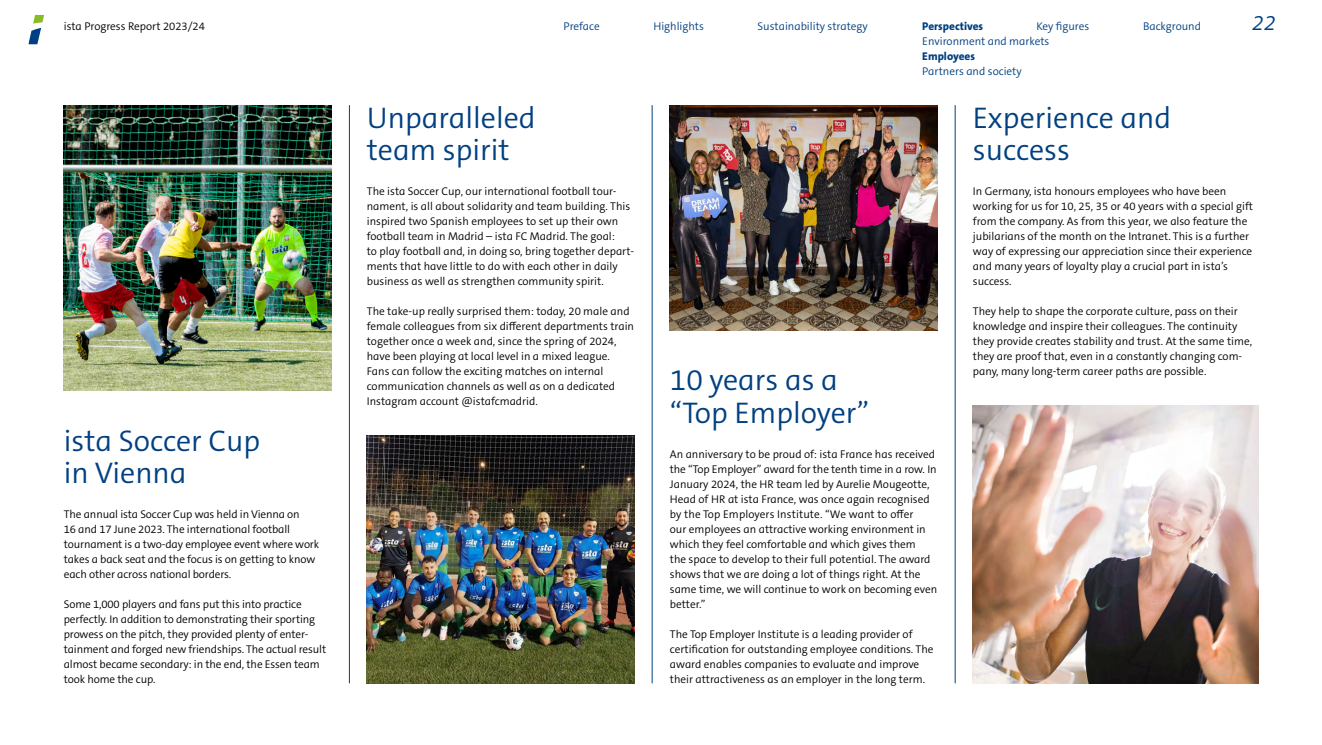
<style>
.page{position:relative;width:1322px;height:745px;background:#fff}
.page>*{position:absolute;margin:0;border:0;box-sizing:border-box;transform-origin:0 0}
.t1{font:30px/32.5px "The Sansfor Ista Sm Lt";color:#004082}
.t2{font:italic 21.25px "The Sansfor Ista Sm Lt";color:#004082}
.t3{font:11.25px/15px "The Sansfor Ista Sm Lt";color:#000}
.t4{font:11.25px "The Sansfor Ista Sm Lt";color:#004082}
.t5{font:800 11.25px "The Sansfor Ista";color:#004082}
</style>
<div class="page">
<img style="left:64px;top:105px;width:267px;height:285px">
<img style="left:367px;top:435px;width:267px;height:247px">
<img style="left:670px;top:105px;width:267px;height:225px">
<img style="left:973px;top:405px;width:285px;height:278px">
<svg style="left:28px;top:15px;width:17px;height:30px"></svg>
<hr style="left:349px;top:105px;width:1px;height:578px;background:#004082">
<hr style="left:652px;top:105px;width:1px;height:578px;background:#004082">
<hr style="left:955px;top:105px;width:1px;height:578px;background:#004082">
<p class="t3" style="left:64px;top:19px;width:143px">ista Progress Report 2023/24</p>
<p class="t4" style="left:563px;top:19px;width:38px">Preface</p>
<p class="t4" style="left:653px;top:19px;width:52px">Highlights</p>
<p class="t4" style="left:757px;top:19px;width:112px">Sustainability strategy</p>
<p class="t5" style="left:922px;top:19px;width:62px">Perspectives</p>
<p class="t4" style="left:1036px;top:19px;width:54px">Key figures</p>
<p class="t4" style="left:1143px;top:19px;width:60px">Background</p>
<h2 class="t2" style="left:1252px;top:9px;width:25px">22</h2>
<p class="t4" style="left:922px;top:34px;width:129px">Environment and markets</p>
<p class="t5" style="left:922px;top:49px;width:54px">Employees</p>
<p class="t4" style="left:922px;top:64px;width:101px">Partners and society</p>
<h1 class="t1" style="left:367px;top:101px;width:170px">Unparalleled team spirit</h1>
<p class="t3" style="left:367px;top:184px;width:269px">The ista Soccer Cup, our international football tour&shy;nament, is all about solidarity and team building. This inspired two Spanish employees to set up their own football team in Madrid – ista FC Madrid. The goal:<br>to play football and, in doing so, bring together depart&shy;ments that have little to do with each other in daily business as well as strengthen community spirit.</p>
<p class="t3" style="left:367px;top:304px;width:269px">The take-up really surprised them: today, 20 male and female colleagues from six different departments train together once a week and, since the spring of 2024, have been playing at local level in a mixed league.<br>Fans can follow the exciting matches on internal communication channels as well as on a dedicated Instagram account @istafcmadrid.</p>
<h1 class="t1" style="left:64px;top:424px;width:198px">ista Soccer Cup in Vienna</h1>
<p class="t3" style="left:64px;top:506px;width:257px">The annual ista Soccer Cup was held in Vienna on<br>16 and 17 June 2023. The international football tournament is a two-day employee event where work takes a back seat and the focus is on getting to know each other across national borders.</p>
<p class="t3" style="left:64px;top:596px;width:264px">Some 1,000 players and fans put this into practice perfectly. In addition to demonstrating their sporting prowess on the pitch, they provided plenty of enter&shy;tainment and forged new friendships. The actual result almost became secondary: in the end, the Essen team took home the cup.</p>
<h1 class="t1" style="left:973px;top:101px;width:200px">Experience and success</h1>
<p class="t3" style="left:973px;top:184px;width:282px">In Germany, ista honours employees who have been working for us for 10, 25, 35 or 40 years with a special gift from the company. As from this year, we also feature the jubilarians of the month on the Intranet. This is a further way of expressing our appreciation since their experience and many years of loyalty play a crucial part in ista’s success.</p>
<p class="t3" style="left:973px;top:304px;width:281px">They help to shape the corporate culture, pass on their knowledge and inspire their colleagues. The continuity they provide creates stability and trust. At the same time, they are proof that, even in a constantly changing com&shy;pany, many long-term career paths are possible.</p>
<h1 class="t1" style="left:670px;top:364px;width:201px">10 years as a “Top Employer”</h1>
<p class="t3" style="left:670px;top:446px;width:269px">An anniversary to be proud of: ista France has received the “Top Employer” award for the tenth time in a row. In January 2024, the HR team led by Aurelie Mougeotte, Head of HR at ista France, was once again recognised by the Top Employers Institute. “We want to offer<br>our employees an attractive working environment in which they feel comfortable and which gives them<br>the space to develop to their full potential. The award shows that we are doing a lot of things right. At the same time, we will continue to work on becoming even better.”</p>
<p class="t3" style="left:670px;top:626px;width:265px">The Top Employer Institute is a leading provider of certification for outstanding employee conditions. The award enables companies to evaluate and improve their attractiveness as an employer in the long term.</p>
</div>
